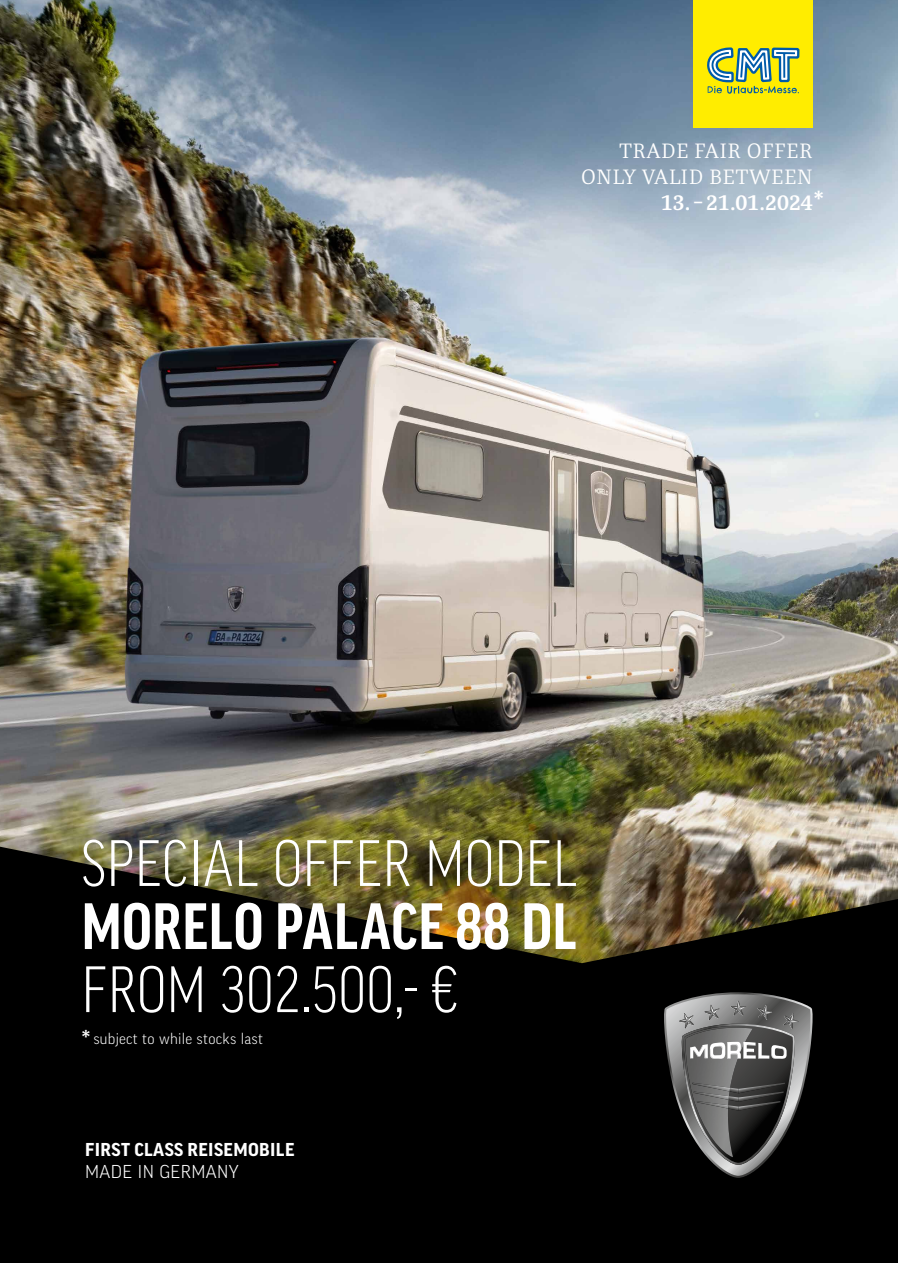
<style>
.page{position:relative;width:898px;height:1263px;background:#fff}
.page>*{position:absolute;margin:0;border:0;box-sizing:border-box;transform-origin:0 0}
.t1{font:300 condensed 63px "Good Pro";letter-spacing:.005em;color:#fff}
.t2{font:700 condensed 63px "Good Pro";letter-spacing:.01em;color:#fff}
.t3{font:300 22.5px/26.2px "Bagatela";letter-spacing:.02em;color:#fff;text-align:right}
.t4{font:700 22.5px "Bagatela";color:#fff}
.t5{font:700 18px "Good Pro";letter-spacing:.02em;color:#fff}
.t6{font:300 18px "Good Pro";letter-spacing:.02em;color:#fff}
.t7{font:300 15px "Good Pro";letter-spacing:.02em;color:#fff}
.s1{font-family:"Bagatela";font-weight:700;font-size:19.5px}
</style>
<div class="page">
<img style="left:0;top:0;width:897px;height:847px">
<svg style="left:0;top:847px;width:897px;height:416px;background:#14120a"></svg>
<svg style="left:662px;top:992px;width:152px;height:186px;background:#545454"></svg>
<div style="left:693px;top:0;width:119px;height:128px;background:#ffed00"></div>
<svg style="left:707px;top:47px;width:92px;height:47px"></svg>
<p class="t3" style="left:580px;top:136px;width:233px">TRADE FAIR OFFER<br>ONLY VALID BETWEEN</p>
<p class="t4" style="left:660px;top:188px;width:165px">13. – 21.01.2024*</p>
<p class="t1" style="left:82px;top:828px;width:497px">SPECIAL OFFER MODEL</p>
<p class="t2" style="left:82px;top:891px;width:496px">MORELO PALACE 88 DL</p>
<p class="t1" style="left:82px;top:954px;width:379px">FROM 302.500,- €</p>
<p class="t7" style="left:81px;top:1030px;width:183px"><span class="s1">*</span> subject to while stocks last</p>
<p class="t5" style="left:85px;top:1140px;width:211px">FIRST CLASS REISEMOBILE</p>
<p class="t6" style="left:85px;top:1161px;width:155px">MADE IN GERMANY</p>
</div>
